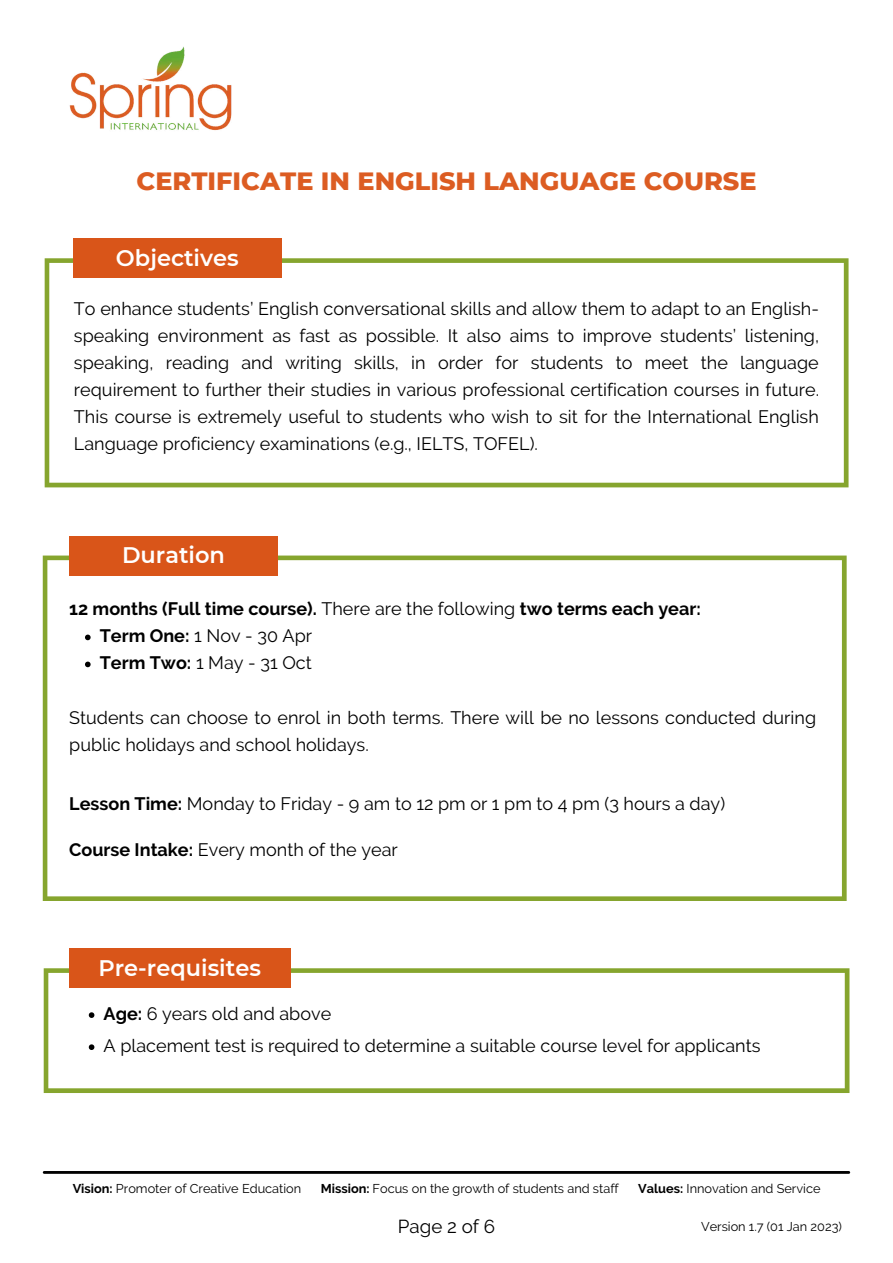
<style>
.page{position:relative;width:893px;height:1263px;background:#fff}
.page>*{position:absolute;margin:0;border:0;box-sizing:border-box;transform-origin:0 0}
.t1{font:800 25.5px "Montserrat";color:#dc5c22}
.t2{font:600 22.5px "Montserrat";color:#fff}
.t3{font:18.75px "Raleway";color:#000}
.t4{font:18px/27px "Raleway";color:#000}
.t5{font:700 18px "Raleway";color:#000}
.t6{font:12.75px "Raleway";color:#000}
.s1{font-weight:400}
.s2{font-weight:700}
</style>
<div class="page">
<img style="left:69px;top:46px;width:163px;height:85px">
<svg style="left:45px;top:258px;width:803px;height:229px"></svg>
<div style="left:73px;top:239px;width:209px;height:39px;background:#d95519"></div>
<hr style="left:44px;top:1171px;width:805px;height:3px;background:#000">
<svg style="left:43px;top:555px;width:803px;height:346px"></svg>
<div style="left:69px;top:536px;width:209px;height:39px;background:#d95519"></div>
<svg style="left:85px;top:635px;width:6px;height:5px"></svg>
<svg style="left:85px;top:662px;width:6px;height:5px"></svg>
<svg style="left:44px;top:968px;width:805px;height:125px"></svg>
<div style="left:69px;top:949px;width:221px;height:39px;background:#d95519"></div>
<svg style="left:89px;top:1012px;width:5px;height:6px"></svg>
<svg style="left:89px;top:1044px;width:5px;height:6px"></svg>
<h1 class="t1" style="left:137px;top:165px;width:621px">CERTIFICATE IN ENGLISH LANGUAGE COURSE</h1>
<p class="t2" style="left:116px;top:244px;width:124px">Objectives</p>
<p class="t4" style="left:74px;top:295px;width:746px;text-align:justify">To enhance students’ English conversational skills and allow them to adapt to an English&shy;speaking environment as fast as possible. It also aims to improve students’ listening, speaking, reading and writing skills, in order for students to meet the language requirement to further their studies in various professional certification courses in future.<br>This course is extremely useful to students who wish to sit for the International English Language proficiency examinations (e.g., IELTS, TOFEL).</p>
<p class="t2" style="left:122px;top:541px;width:104px">Duration</p>
<p class="t5" style="left:69px;top:598px;width:633px">12 months (Full time course). <span class="s1">There are the following</span> two terms each year:</p>
<p class="t4" style="left:100px;top:623px;width:214px"><span class="s2">Term One:</span> 1 Nov - 30 Apr<br><span class="s2">Term Two:</span> 1 May - 31 Oct</p>
<p class="t4" style="left:69px;top:704px;width:748px">Students can choose to enrol in both terms. There will be no lessons conducted during public holidays and school holidays.</p>
<p class="t4" style="left:69px;top:790px;width:657px"><span class="s2">Lesson Time:</span> Monday to Friday - 9 am to 12 pm or 1 pm to 4 pm (3 hours a day)</p>
<p class="t4" style="left:69px;top:836px;width:330px"><span class="s2">Course Intake:</span> Every month of the year</p>
<p class="t2" style="left:98px;top:954px;width:164px">Pre-requisites</p>
<p class="t4" style="left:104px;top:998px;width:658px;line-height:32.1px"><span class="s2">Age:</span> 6 years old and above<br>A placement test is required to determine a suitable course level for applicants</p>
<p class="t6" style="left:73px;top:1181px;width:230px"><span class="s2">Vision:</span> Promoter of Creative Education</p>
<p class="t6" style="left:321px;top:1181px;width:299px"><span class="s2">Mission:</span> Focus on the growth of students and staff</p>
<p class="t6" style="left:638px;top:1181px;width:184px"><span class="s2">Values:</span> Innovation and Service</p>
<p class="t3" style="left:398px;top:1215px;width:99px">Page 2 of 6</p>
<p class="t6" style="left:701px;top:1218px;width:142px">Version 1.7 (01 Jan 2023)</p>
</div>
